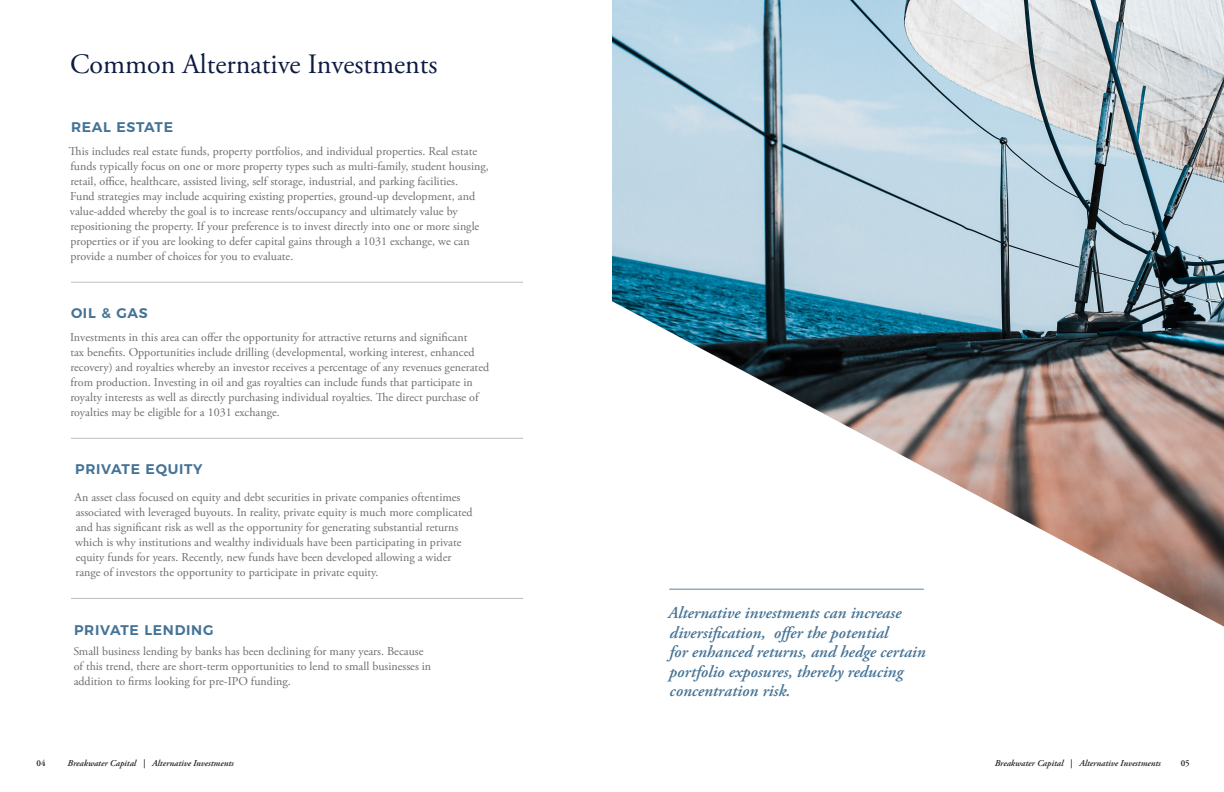
<style>
.page{position:relative;width:1224px;height:792px;background:#fff}
.page>*{position:absolute;margin:0;border:0;box-sizing:border-box;transform-origin:0 0}
.t1{font:28px "Adobe Garamond Pro";color:#0e1b41}
.t2{font:italic 600 16.8px/19.6px "Adobe Garamond Pro";color:#457396}
.t3{font:600 14px "Montserrat";letter-spacing:.05em;color:#457396}
.body{font:12px/15px "Adobe Garamond Pro";color:#6c6d70}
.t4{font:italic 600 9px "Adobe Garamond Pro";color:#231f20}
.t5{font:600 9px "Adobe Garamond Pro";color:#231f20}
</style>
<div class="page">
<hr style="left:71px;top:282px;width:452px;height:1px;background:#bcbdc0">
<hr style="left:71px;top:438px;width:452px;height:1px;background:#bcbdc0">
<hr style="left:71px;top:598px;width:452px;height:1px;background:#bcbdc0">
<img style="left:612px;top:0;width:612px;height:627px">
<p class="t1" style="left:70px;top:48px;width:369px">Common Alternative Investments</p>
<p class="t3" style="left:71px;top:116px;width:104px">REAL ESTATE</p>
<p class="body" style="left:69px;top:144px;width:421px">This includes real estate funds, property portfolios, and individual properties. Real estate funds typically focus on one or more property types such as multi-family, student housing, retail, office, healthcare, assisted living, self storage, industrial, and parking facilities.<br>Fund strategies may include acquiring existing properties, ground-up development, and value-added whereby the goal is to increase rents/occupancy and ultimately value by repositioning the property. If your preference is to invest directly into one or more single properties or if you are looking to defer capital gains through a 1031 exchange, we can provide a number of choices for you to evaluate.</p>
<p class="t3" style="left:71px;top:302px;width:78px">OIL &amp; GAS</p>
<p class="body" style="left:70px;top:330px;width:421px">Investments in this area can offer the opportunity for attractive returns and significant<br>tax benefits. Opportunities include drilling (developmental, working interest, enhanced recovery) and royalties whereby an investor receives a percentage of any revenues generated from production. Investing in oil and gas royalties can include funds that participate in royalty interests as well as directly purchasing individual royalties. The direct purchase of royalties may be eligible for a 1031 exchange.</p>
<p class="t3" style="left:75px;top:458px;width:129px">PRIVATE EQUITY</p>
<p class="body" style="left:75px;top:490px;width:400px">An asset class focused on equity and debt securities in private companies oftentimes associated with leveraged buyouts. In reality, private equity is much more complicated and has significant risk as well as the opportunity for generating substantial returns which is why institutions and wealthy individuals have been participating in private equity funds for years. Recently, new funds have been developed allowing a wider range of investors the opportunity to participate in private equity.</p>
<p class="t3" style="left:74px;top:618px;width:141px">PRIVATE LENDING</p>
<p class="body" style="left:73px;top:644px;width:359px">Small business lending by banks has been declining for many years. Because of this trend, there are short-term opportunities to lend to small businesses in addition to firms looking for pre-IPO funding.</p>
<p class="t2" style="left:668px;top:603px;width:259px">Alternative investments can increase diversification, offer the potential<br>for enhanced returns, and hedge certain portfolio exposures, thereby reducing concentration risk.</p>
<p class="t5" style="left:36px;top:758px;width:11px">04</p>
<p class="t4" style="left:68px;top:758px;width:168px">Breakwater Capital | Alternative Investments</p>
<p class="t4" style="left:995px;top:758px;width:168px">Breakwater Capital | Alternative Investments</p>
<p class="t5" style="left:1181px;top:758px;width:11px">05</p>
</div>
